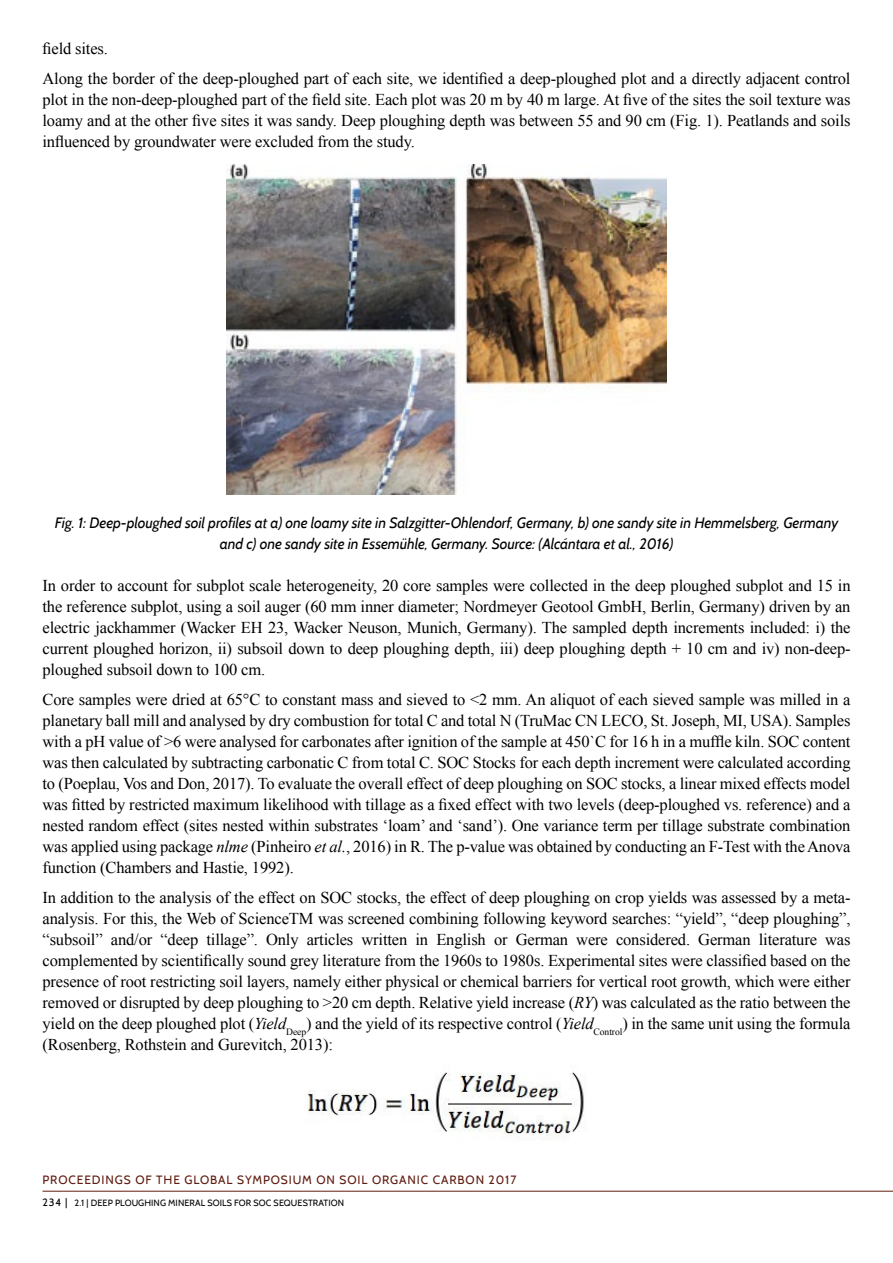
<style>
.page{position:relative;width:893px;height:1263px;background:#fff}
.page>*{position:absolute;margin:0;border:0;box-sizing:border-box;transform-origin:0 0}
.t1{font:16.5px/21px "Times New Roman";letter-spacing:-.01em;color:#000;text-align:justify}
.t2{font:italic 15px/21px "Cabin";letter-spacing:-.005em;color:#000;text-align:center}
.t3{font:12px "Cabin";letter-spacing:.075em;color:#5f1c10}
.t4{font:9px "Cabin";color:#000}
.s1{font-style:italic}
.s2{font-size:10.5px}
</style>
<div class="page">
<hr style="left:43px;top:1191px;width:850px;height:1px;background:#5f1c10">
<img style="left:227px;top:164px;width:439px;height:330px">
<img style="left:307px;top:1072px;width:277px;height:68px">
<p class="t1" style="left:43px;top:33px;width:809px;line-height:30px">field sites.<br>Along the border of the deep-ploughed part of each site, we identified a deep-ploughed plot and a directly adjacent control</p>
<p class="t1" style="left:43px;top:89px;width:809px">plot in the non-deep-ploughed part of the field site. Each plot was 20 m by 40 m large. At five of the sites the soil texture was loamy and at the other five sites it was sandy. Deep ploughing depth was between 55 and 90 cm (Fig. 1). Peatlands and soils influenced by groundwater were excluded from the study.</p>
<p class="t2" style="left:55px;top:512px;width:785px">Fig. 1: Deep-ploughed soil profiles at a) one loamy site in Salzgitter-Ohlendorf, Germany, b) one sandy site in Hemmelsberg, Germany and c) one sandy site in Essemühle, Germany. Source: (Alcántara et al., 2016)</p>
<p class="t1" style="left:43px;top:575px;width:810px">In order to account for subplot scale heterogeneity, 20 core samples were collected in the deep ploughed subplot and 15 in the reference subplot, using a soil auger (60 mm inner diameter; Nordmeyer Geotool GmbH, Berlin, Germany) driven by an electric jackhammer (Wacker EH 23, Wacker Neuson, Munich, Germany). The sampled depth increments included: i) the current ploughed horizon, ii) subsoil down to deep ploughing depth, iii) deep ploughing depth + 10 cm and iv) non-deep&shy;ploughed subsoil down to 100 cm.</p>
<p class="t1" style="left:43px;top:689px;width:810px">Core samples were dried at 65°C to constant mass and sieved to &lt;2 mm. An aliquot of each sieved sample was milled in a planetary ball mill and analysed by dry combustion for total C and total N (TruMac CN LECO, St. Joseph, MI, USA). Samples with a pH value of &gt;6 were analysed for carbonates after ignition of the sample at 450`C for 16 h in a muffle kiln. SOC content was then calculated by subtracting carbonatic C from total C. SOC Stocks for each depth increment were calculated according to (Poeplau, Vos and Don, 2017). To evaluate the overall effect of deep ploughing on SOC stocks, a linear mixed effects model was fitted by restricted maximum likelihood with tillage as a fixed effect with two levels (deep-ploughed vs. reference) and a nested random effect (sites nested within substrates ‘loam’ and ‘sand’). One variance term per tillage substrate combination was applied using package <span class="s1">nlme</span> (Pinheiro <span class="s1">et al.</span>, 2016) in R. The p-value was obtained by conducting an F-Test with the Anova function (Chambers and Hastie, 1992).</p>
<p class="t1" style="left:43px;top:887px;width:809px">In addition to the analysis of the effect on SOC stocks, the effect of deep ploughing on crop yields was assessed by a meta&shy;analysis. For this, the Web of ScienceTM was screened combining following keyword searches: “yield”, “deep ploughing”, “subsoil” and/or “deep tillage”. Only articles written in English or German were considered. German literature was complemented by scientifically sound grey literature from the 1960s to 1980s. Experimental sites were classified based on the presence of root restricting soil layers, namely either physical or chemical barriers for vertical root growth, which were either removed or disrupted by deep ploughing to &gt;20 cm depth. Relative yield increase (<span class="s1">RY</span>) was calculated as the ratio between the yield on the deep ploughed plot (<span class="s1">Yield</span><sub>Deep</sub>) and the yield of its respective control (<span class="s1">Yield</span><sub>Control</sub>) in the same unit using the formula (Rosenberg, Rothstein and Gurevitch, 2013):</p>
<p class="t3" style="left:43px;top:1172px;width:475px">PROCEEDINGS OF THE GLOBAL SYMPOSIUM ON SOIL ORGANIC CARBON 2017</p>
<p class="t4" style="left:43px;top:1197px;width:61px"><span class="s2">234 |</span> 2.1 | DEEP</p>
<p class="t4" style="left:115px;top:1197px;width:7px">PLOUGHING</p>
<p class="t4" style="left:168px;top:1197px;width:7px">MINERAL</p>
<p class="t4" style="left:207px;top:1197px;width:6px">SOILS</p>
<p class="t4" style="left:234px;top:1197px;width:7px">FOR</p>
<p class="t4" style="left:254px;top:1197px;width:27px">SOC SEQUESTRATION</p>
</div>
